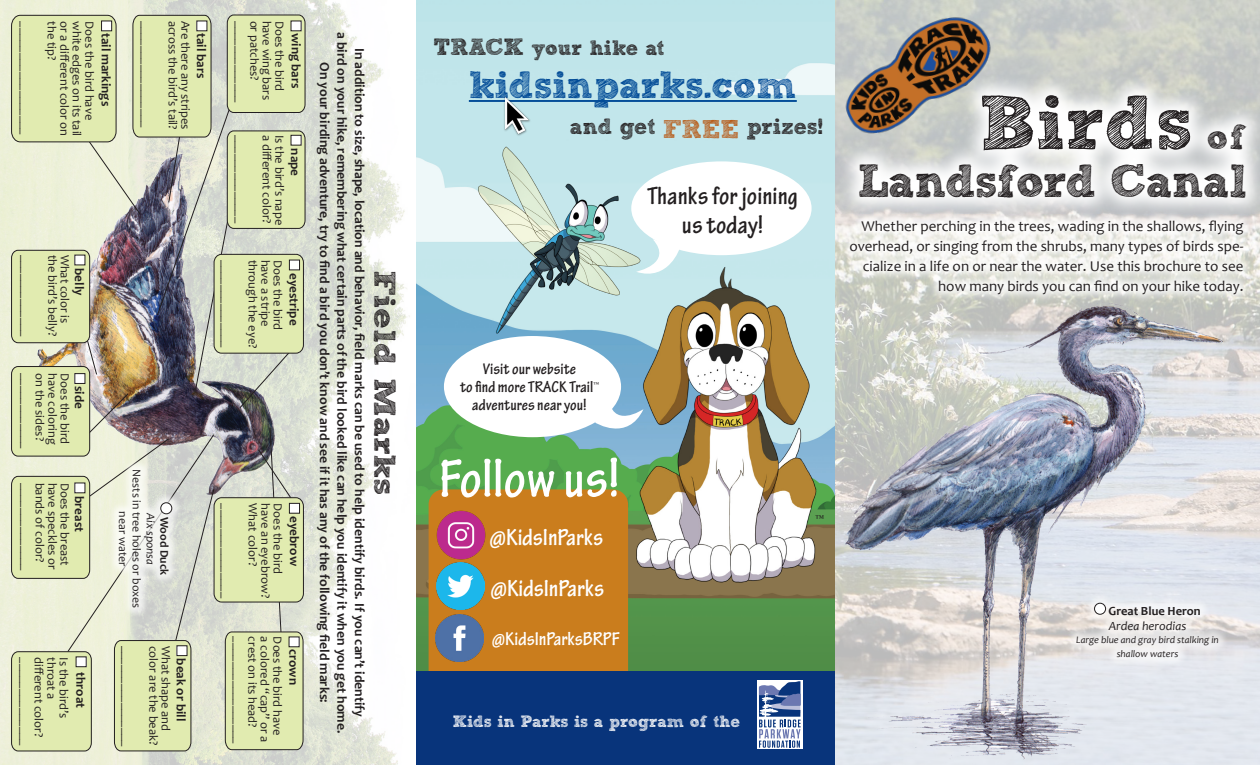
<style>
.page{position:relative;width:1260px;height:765px;background:#fff}
.page>*{position:absolute;margin:0;border:0;box-sizing:border-box;transform-origin:0 0}
.t1{font:76.25px "Sketch Rockwell";letter-spacing:.01em;color:#231f20}
.t2{font:700 condensed 57.5px "Tekton Pro";color:#fff}
.t3{font:46.25px "Sketch Rockwell";letter-spacing:-.02em;color:#231f20}
.t4{font:37.88px "Sketch Rockwell";color:#014b97}
.t5{font:30px "Sketch Rockwell";color:#231f20;scale:1.17 1}
.t6{font:700 condensed 26.38px/28.5px "Tekton Pro";letter-spacing:.005em;color:#231f20;text-align:center}
.t7{font:700 condensed 25px "Tekton Pro";color:#fff}
.t8{font:22px "Sketch Rockwell";color:#231f20}
.t9{font:20.75px "Sketch Rockwell";color:#231f20}
.t10{font:700 condensed 20px "Tekton Pro";color:#fff}
.t11{font:700 condensed 16.75px "Tekton Pro";letter-spacing:.005em;color:#231f20}
.t12{font:16.25px "Sketch Rockwell";color:#fff}
.t13{font:15px/20px "Candara";color:#231f20;text-align:right}
.t14{font:700 13.75px "Candara";color:#231f20}
.t15{font:700 13.12px "Candara";color:#231f20}
.t16{font:12.5px "Candara";color:#231f20}
.t17{font:700 12.5px "Candara";color:#231f20}
.t18{font:italic 12.5px "Candara";color:#231f20}
.t19{font:11.88px/13.8px "Candara";color:#231f20;text-align:center}
.t20{font:italic 11.88px "Candara";color:#231f20}
.t21{font:700 11.88px "Candara";color:#231f20}
.t22{font:11px "Times New Roman";color:#231f20}
.t23{font:italic 10px/13.8px "Candara";color:#231f20;text-align:center}
.t24{font:8.75px "Times New Roman";color:#231f20}
.t25{font:5.75px "Times New Roman";color:#231f20}
.s1{font-size:23.25px}
.s2{font-size:25.62px;color:#b75c1a}
.s3{font-size:35px}
</style>
<div class="page">
<img style="left:835px;top:0;width:425px;height:765px">
<img style="left:0;top:0;width:410px;height:765px">
<img style="left:835px;top:282px;width:392px;height:483px">
<svg style="left:11px;top:14px;width:295px;height:738px;background:#ced2b2"></svg>
<div style="left:75px;top:255px;width:10px;height:10px;background:#fff"></div>
<svg style="left:839px;top:74px;width:421px;height:145px"></svg>
<div style="left:840px;top:209px;width:414px;height:95px;background:#fff;opacity:.87"></div>
<div style="left:1066px;top:592px;width:163px;height:76px;background:#fff;opacity:.6"></div>
<div style="left:1095px;top:603px;width:11px;height:11px;background:#fff;border-radius:50%"></div>
<div style="left:1094px;top:603px;width:12px;height:12px;border:1px solid #231f20;border-radius:50%"></div>
<img style="left:416px;top:0;width:419px;height:741px">
<hr style="left:469px;top:100px;width:328px;height:2px;background:#014b97">
<div style="left:429px;top:489px;width:199px;height:212px;background:#ca7d1d;border-radius:15px"></div>
<img style="left:436px;top:614px;width:47px;height:47px">
<img style="left:437px;top:562px;width:47px;height:48px">
<img style="left:436px;top:510px;width:50px;height:50px">
<div style="left:417px;top:671px;width:418px;height:94px;background:#08347b"></div>
<img style="left:555px;top:252px;width:284px;height:333px">
<div style="left:631px;top:161px;width:181px;height:94px;background:#fff;border-radius:50%"></div>
<svg style="left:643px;top:239px;width:37px;height:43px"></svg>
<img style="left:501px;top:92px;width:31px;height:47px">
<div style="left:444px;top:336px;width:177px;height:101px;background:#fff;border-radius:50%"></div>
<svg style="left:595px;top:395px;width:48px;height:48px"></svg>
<img style="left:475px;top:142px;width:168px;height:197px">
<div style="left:757px;top:680px;width:46px;height:69px;background:#fff"></div>
<svg style="left:759px;top:681px;width:42px;height:67px"></svg>
<img style="left:843px;top:15px;width:151px;height:121px">
<p class="t16" style="left:35px;top:21px;width:115px;rotate:90deg">__________________</p>
<p class="t16" style="left:60px;top:21px;width:40px;rotate:90deg">the tip?</p>
<p class="t16" style="left:72px;top:21px;width:116px;rotate:90deg">or a different color on</p>
<p class="t16" style="left:85px;top:21px;width:116px;rotate:90deg">white edges on its tail</p>
<p class="t16" style="left:97px;top:21px;width:100px;rotate:90deg">Does the bird have</p>
<p class="t15" style="left:114px;top:33px;width:75px;rotate:90deg">tail markings</p>
<p class="t16" style="left:156px;top:21px;width:109px;rotate:90deg">_________________</p>
<p class="t16" style="left:181px;top:21px;width:111px;rotate:90deg">across the bird’s tail?</p>
<p class="t16" style="left:193px;top:21px;width:111px;rotate:90deg">Are there any stripes</p>
<p class="t15" style="left:210px;top:33px;width:46px;rotate:90deg">tail bars</p>
<p class="t16" style="left:35px;top:255px;width:83px;rotate:90deg">_____________</p>
<p class="t16" style="left:60px;top:255px;width:83px;rotate:90deg">the bird’s belly?</p>
<p class="t16" style="left:73px;top:255px;width:70px;rotate:90deg">What color is</p>
<p class="t15" style="left:88px;top:268px;width:29px;rotate:90deg">belly</p>
<p class="t16" style="left:35px;top:373px;width:77px;rotate:90deg">____________</p>
<p class="t16" style="left:48px;top:373px;width:69px;rotate:90deg">on the sides?</p>
<p class="t16" style="left:60px;top:373px;width:73px;rotate:90deg">have coloring</p>
<p class="t16" style="left:73px;top:373px;width:72px;rotate:90deg">Does the bird</p>
<p class="t15" style="left:88px;top:386px;width:24px;rotate:90deg">side</p>
<p class="t16" style="left:35px;top:482px;width:90px;rotate:90deg">______________</p>
<p class="t16" style="left:48px;top:482px;width:81px;rotate:90deg">bands of color?</p>
<p class="t16" style="left:60px;top:482px;width:89px;rotate:90deg">have speckles or</p>
<p class="t16" style="left:73px;top:482px;width:85px;rotate:90deg">Does the breast</p>
<p class="t15" style="left:88px;top:496px;width:37px;rotate:90deg">breast</p>
<p class="t19" style="left:144px;top:469px;width:140px;rotate:90deg">Nests in tree holes or boxes near water</p>
<p class="t20" style="left:158px;top:513px;width:54px;rotate:90deg">Aix sponsa</p>
<p class="t21" style="left:172px;top:517px;width:60px;rotate:90deg">Wood Duck</p>
<p class="t16" style="left:136px;top:646px;width:102px;rotate:90deg">________________</p>
<p class="t16" style="left:161px;top:646px;width:101px;rotate:90deg">color are the beak?</p>
<p class="t16" style="left:174px;top:646px;width:87px;rotate:90deg">What shape and</p>
<p class="t16" style="left:34px;top:657px;width:90px;rotate:90deg">______________</p>
<p class="t16" style="left:47px;top:657px;width:81px;rotate:90deg">different color?</p>
<p class="t16" style="left:59px;top:657px;width:44px;rotate:90deg">throat a</p>
<p class="t16" style="left:72px;top:657px;width:63px;rotate:90deg">Is the bird’s</p>
<p class="t15" style="left:189px;top:658px;width:64px;rotate:90deg">beak or bill</p>
<p class="t15" style="left:89px;top:672px;width:37px;rotate:90deg">throat</p>
<p class="t16" style="left:250px;top:21px;width:83px;rotate:90deg">_____________</p>
<p class="t16" style="left:262px;top:21px;width:62px;rotate:90deg">or patches?</p>
<p class="t16" style="left:275px;top:21px;width:81px;rotate:90deg">have wing bars</p>
<p class="t16" style="left:287px;top:21px;width:72px;rotate:90deg">Does the bird</p>
<p class="t15" style="left:304px;top:33px;width:57px;rotate:90deg">wing bars</p>
<p class="t16" style="left:250px;top:135px;width:90px;rotate:90deg">______________</p>
<p class="t16" style="left:275px;top:135px;width:90px;rotate:90deg">a different color?</p>
<p class="t16" style="left:287px;top:135px;width:92px;rotate:90deg">Is the bird’s nape</p>
<p class="t15" style="left:304px;top:148px;width:29px;rotate:90deg">nape</p>
<p class="t16" style="left:236px;top:260px;width:90px;rotate:90deg">______________</p>
<p class="t16" style="left:261px;top:260px;width:90px;rotate:90deg">through the eye?</p>
<p class="t16" style="left:273px;top:260px;width:69px;rotate:90deg">have a stripe</p>
<p class="t16" style="left:286px;top:260px;width:72px;rotate:90deg">Does the bird</p>
<p class="t15" style="left:302px;top:273px;width:54px;rotate:90deg">eyestripe</p>
<p class="t16" style="left:236px;top:503px;width:96px;rotate:90deg">_______________</p>
<p class="t16" style="left:261px;top:503px;width:64px;rotate:90deg">What color?</p>
<p class="t16" style="left:273px;top:503px;width:96px;rotate:90deg">have an eyebrow?</p>
<p class="t16" style="left:286px;top:503px;width:72px;rotate:90deg">Does the bird</p>
<p class="t15" style="left:303px;top:516px;width:51px;rotate:90deg">eyebrow</p>
<p class="t16" style="left:248px;top:636px;width:109px;rotate:90deg">_________________</p>
<p class="t16" style="left:260px;top:636px;width:93px;rotate:90deg">crest on its head?</p>
<p class="t16" style="left:273px;top:636px;width:108px;rotate:90deg">a colored “cap” or a</p>
<p class="t16" style="left:285px;top:636px;width:100px;rotate:90deg">Does the bird have</p>
<p class="t15" style="left:302px;top:649px;width:37px;rotate:90deg">crown</p>
<p class="t14" style="left:351px;top:32px;width:703px;rotate:90deg">a bird on your hike, remembering what certain parts of the bird looked like can help you identify it when you get home.</p>
<p class="t14" style="left:368px;top:48px;width:670px;rotate:90deg">In addition to size, shape, location and behavior, field marks can be used to help identify birds. If you can’t identify</p>
<p class="t14" style="left:333px;top:62px;width:642px;rotate:90deg">On your birding adventure, try to find a bird you don’t know and see if it has any of the following field marks:</p>
<p class="t5" style="left:401px;top:270px;width:194px;rotate:90deg">Field Marks</p>
<p class="t9" style="left:433px;top:37px;width:232px"><span class="s1">TRACK</span> your hike at</p>
<p class="t4" style="left:469px;top:64px;width:329px">kidsinparks.com</p>
<p class="t8" style="left:570px;top:115px;width:254px">and get <span class="s2">FREE</span> prizes!</p>
<p class="t6" style="left:647px;top:182px;width:152px">Thanks for joining us today!</p>
<p class="t22" style="left:960px;top:74px;width:10px">®</p>
<p class="t1" style="left:978px;top:81px;width:270px">Birds <span class="s3">of</span></p>
<p class="t3" style="left:857px;top:155px;width:391px">Landsford Canal</p>
<p class="t13" style="left:849px;top:216px;width:396px">Whether perching in the trees, wading in the shallows, flying overhead, or singing from the shrubs, many types of birds spe&shy;cialize in a life on or near the water. Use this brochure to see how many birds you can find on your hike today.</p>
<p class="t11" style="left:483px;top:359px;width:95px">Visit our website</p>
<p class="t11" style="left:460px;top:377px;width:135px">to find more TRACK Trail</p>
<p class="t25" style="left:593px;top:380px;width:7px">™</p>
<p class="t11" style="left:472px;top:395px;width:116px">adventures near you!</p>
<p class="t2" style="left:439px;top:445px;width:182px">Follow us!</p>
<p class="t7" style="left:490px;top:522px;width:115px">@KidsInParks</p>
<p class="t7" style="left:491px;top:574px;width:115px">@KidsInParks</p>
<p class="t10" style="left:492px;top:627px;width:129px">@KidsInParksBRPF</p>
<p class="t12" style="left:453px;top:713px;width:289px">Kids in Parks is a program of the</p>
<p class="t24" style="left:815px;top:512px;width:10px">™</p>
<p class="t17" style="left:1109px;top:603px;width:94px">Great Blue Heron</p>
<p class="t18" style="left:1109px;top:618px;width:79px">Ardea herodias</p>
<p class="t23" style="left:1076px;top:633px;width:144px">Large blue and gray bird stalking in shallow waters</p>
</div>
